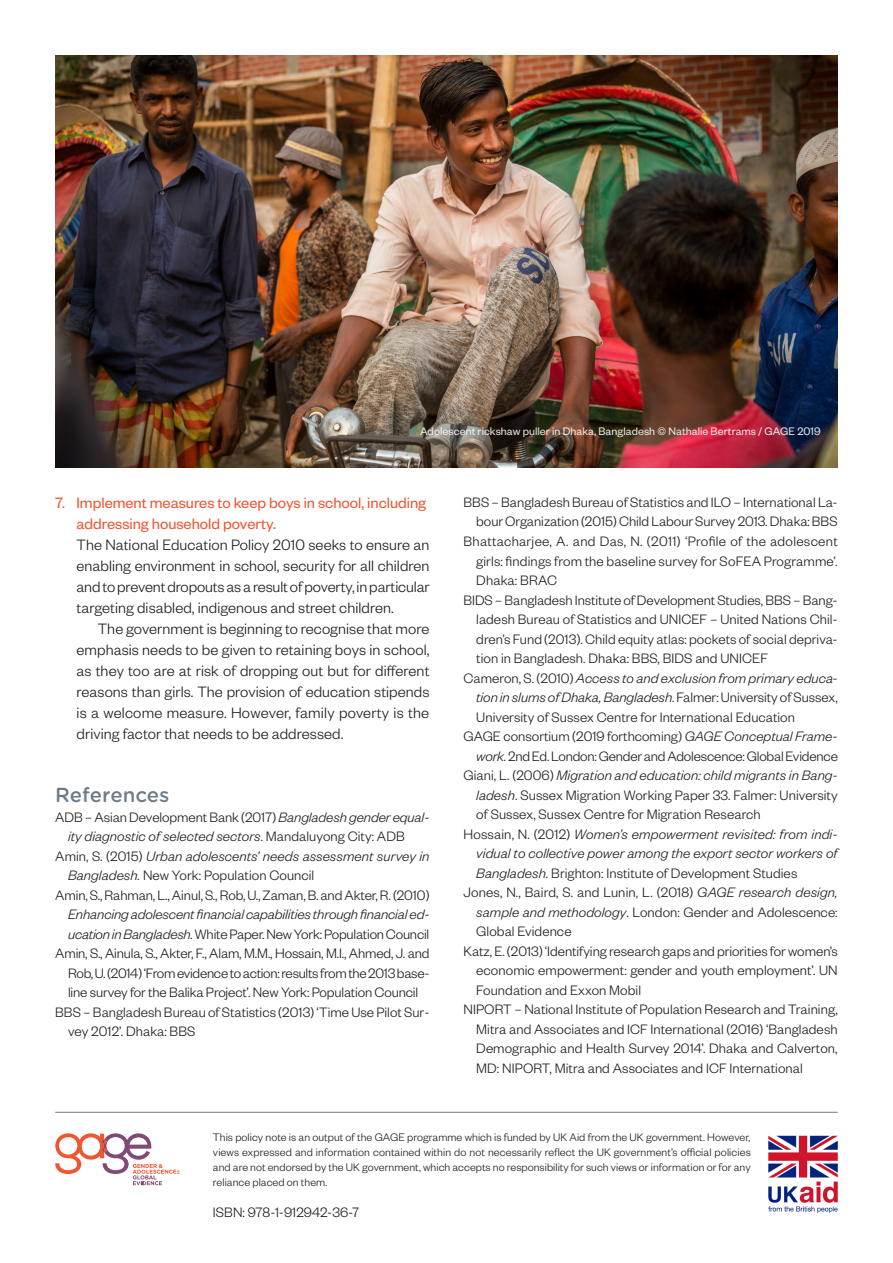
<style>
.page{position:relative;width:893px;height:1263px;background:#fff}
.page>*{position:absolute;margin:0;border:0;box-sizing:border-box;transform-origin:0 0}
.Heading_1_no_number{font:500 19.5px "Gotham Rnd S Sm";color:#6b7c8a}
.Body_Text_indent{font:300 16.5px/21px "Founders Grotesk";letter-spacing:.005em;color:#231f20;text-align:justify}
.Body_text_indent_1st{font:300 16.5px/21px "Founders Grotesk";letter-spacing:.005em;color:#231f20;text-align:justify}
.t1{font:16.5px/21px "Founders Grotesk";color:#f05632}
.Refs{font:300 15px/19.5px "Founders Grotesk";color:#231f20;text-align:justify}
.Refs-2{font:italic 300 15px/19.5px "Founders Grotesk";letter-spacing:.005em;color:#231f20}
.TOC_fig_box_table{font:300 15px "Founders Grotesk";letter-spacing:.005em;color:#231f20}
.TOC_fig_box_table-2{font:300 12px/15px "Founders Grotesk";letter-spacing:.005em;color:#231f20;text-align:justify}
.t2{font:12px "Founders Grotesk";letter-spacing:.005em;color:#fff}
.s1{font-style:normal}
.s2{font-style:italic}
</style>
<div class="page">
<hr style="left:55px;top:1112px;width:783px;height:1px;background:#6b7c8a">
<svg style="left:55px;top:1133px;width:125px;height:52px"></svg>
<img style="left:768px;top:1135px;width:70px;height:78px">
<img style="left:55px;top:55px;width:783px;height:413px">
<p class="t2" style="left:420px;top:424px;width:402px">Adolescent rickshaw puller in Dhaka, Bangladesh © Nathalie Bertrams / GAGE 2019</p>
<p class="t1" style="left:77px;top:492px;width:351px;text-indent:-21px">7. Implement measures to keep boys in school, including addressing household poverty.</p>
<p class="Body_text_indent_1st" style="left:77px;top:534px;width:355px">The National Education Policy 2010 seeks to ensure an enabling environment in school, security for all children and to prevent dropouts as a result of poverty, in particular targeting disabled, indigenous and street children.</p>
<p class="Body_Text_indent" style="left:77px;top:618px;width:354px;text-indent:21px">The government is beginning to recognise that more emphasis needs to be given to retaining boys in school, as they too are at risk of dropping out but for different reasons than girls. The provision of education stipends is a welcome measure. However, family poverty is the driving factor that needs to be addressed.</p>
<p class="Heading_1_no_number" style="left:55px;top:781px;width:116px">References</p>
<p class="Refs-2" style="left:68px;top:806px;width:363px;text-indent:-13px"><span class="s1">ADB – Asian Development Bank (2017)</span> Bangladesh gender equal&shy;ity diagnostic of selected sectors<span class="s1">. Mandaluyong City: ADB</span></p>
<p class="Refs-2" style="left:68px;top:845px;width:363px;text-indent:-13px"><span class="s1">Amin, S. (2015)</span> Urban adolescents’ needs assessment survey in<br>Bangladesh. <span class="s1">New York: Population Council</span></p>
<p class="Refs" style="left:68px;top:884px;width:363px;text-indent:-13px">Amin, S., Rahman, L., Ainul, S., Rob, U., Zaman, B. and Akter, R. (2010)<br><span class="s2">Enhancing adolescent financial capabilities through financial ed&shy;ucation in Bangladesh.</span> White Paper. New York: Population Council</p>
<p class="Refs" style="left:68px;top:943px;width:363px;text-indent:-13px">Amin, S., Ainula, S., Akter, F., Alam, M.M., Hossain, M.I., Ahmed, J. and Rob, U. (2014) ‘From evidence to action: results from the 2013 base&shy;line survey for the Balika Project’. New York: Population Council</p>
<p class="Refs" style="left:68px;top:1001px;width:363px;text-indent:-13px">BBS – Bangladesh Bureau of Statistics (2013) ‘Time Use Pilot Sur&shy;vey 2012’. Dhaka: BBS</p>
<p class="Refs" style="left:463px;top:492px;width:376px;text-align:right">BBS – Bangladesh Bureau of Statistics and ILO – International La&shy;bour Organization (2015) Child Labour Survey 2013. Dhaka: BBS</p>
<p class="Refs" style="left:476px;top:531px;width:363px;text-indent:-13px">Bhattacharjee, A. and Das, N. (2011) ‘Profile of the adolescent girls: findings from the baseline survey for SoFEA Programme’.<br>Dhaka: BRAC</p>
<p class="Refs" style="left:476px;top:589px;width:363px;text-indent:-13px">BIDS – Bangladesh Institute of Development Studies, BBS – Bang&shy;ladesh Bureau of Statistics and UNICEF – United Nations Chil&shy;dren’s Fund (2013). Child equity atlas: pockets of social depriva&shy;tion in Bangladesh. Dhaka: BBS, BIDS and UNICEF</p>
<p class="Refs" style="left:476px;top:667px;width:363px;text-indent:-13px">Cameron, S. (2010) <span class="s2">Access to and exclusion from primary educa&shy;tion in slums of Dhaka, Bangladesh</span>. Falmer: University of Sussex, University of Sussex Centre for International Education</p>
<p class="Refs" style="left:463px;top:726px;width:376px;text-align:right">GAGE consortium (2019 forthcoming) <span class="s2">GAGE Conceptual Frame&shy;work.</span> 2nd Ed. London: Gender and Adolescence: Global Evidence</p>
<p class="Refs" style="left:476px;top:765px;width:363px;text-indent:-13px">Giani, L. (2006) <span class="s2">Migration and education: child migrants in Bang&shy;ladesh</span>. Sussex Migration Working Paper 33. Falmer: University of Sussex, Sussex Centre for Migration Research</p>
<p class="Refs-2" style="left:476px;top:823px;width:363px;text-align:justify;text-indent:-13px"><span class="s1">Hossain, N. (2012)</span> Women’s empowerment revisited: from indi&shy;vidual to collective power among the export sector workers of Bangladesh<span class="s1">. Brighton: Institute of Development Studies</span></p>
<p class="Refs" style="left:476px;top:882px;width:363px;text-indent:-13px">Jones, N., Baird, S. and Lunin, L. (2018) <span class="s2">GAGE research design, sample and methodology</span>. London: Gender and Adolescence:<br>Global Evidence</p>
<p class="Refs" style="left:476px;top:940px;width:363px;text-indent:-13px">Katz, E. (2013) ‘Identifying research gaps and priorities for women’s economic empowerment: gender and youth employment’. UN Foundation and Exxon Mobil</p>
<p class="Refs" style="left:476px;top:999px;width:363px;text-indent:-13px">NIPORT – National Institute of Population Research and Training, Mitra and Associates and ICF International (2016) ‘Bangladesh Demographic and Health Survey 2014’. Dhaka and Calverton, MD: NIPORT, Mitra and Associates and ICF International</p>
<p class="TOC_fig_box_table-2" style="left:213px;top:1129px;width:539px">This policy note is an output of the GAGE programme which is funded by UK Aid from the UK government. However, views expressed and information contained within do not necessarily reflect the UK government’s official policies and are not endorsed by the UK government, which accepts no responsibility for such views or information or for any reliance placed on them.</p>
<p class="TOC_fig_box_table" style="left:213px;top:1203px;width:148px">ISBN: 978-1-912942-36-7</p>
</div>
